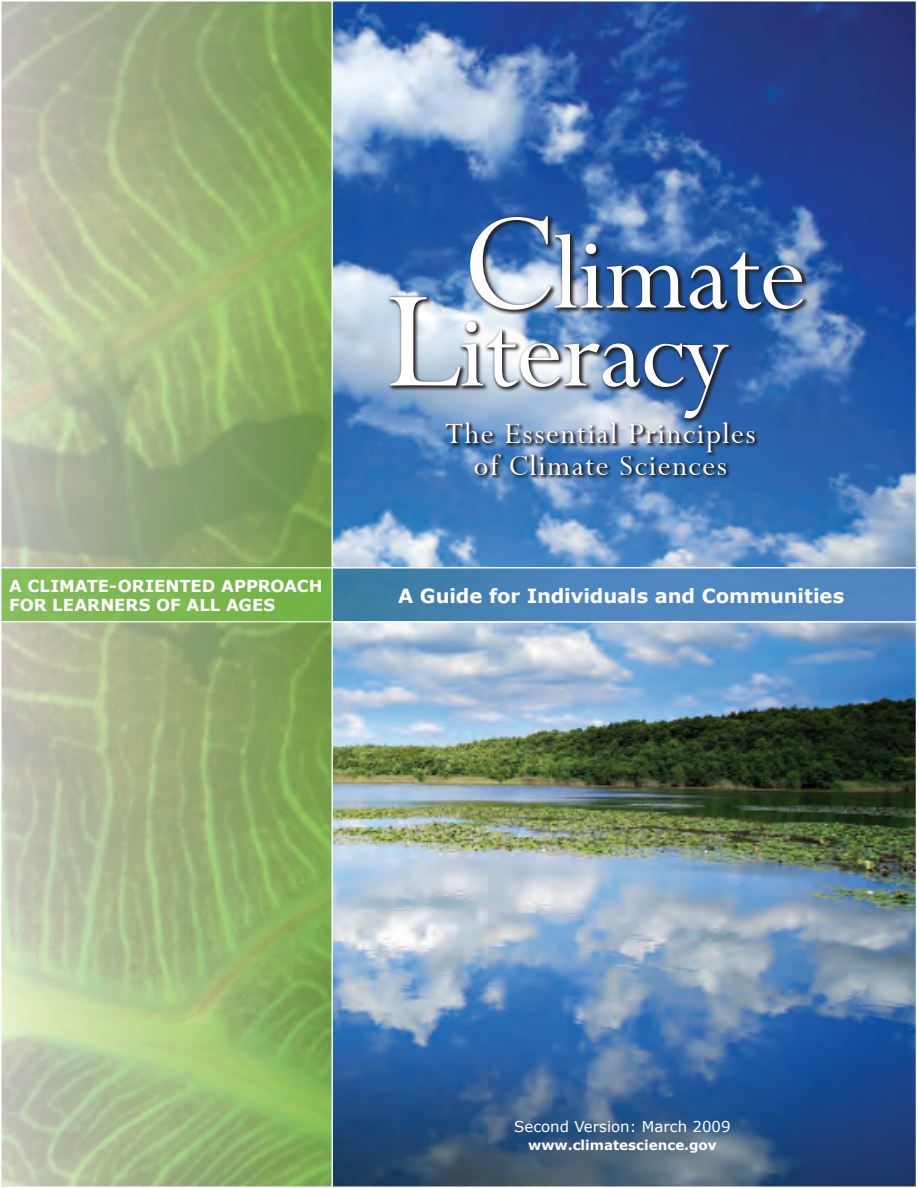
<style>
.page{position:relative;width:918px;height:1188px;background:#fff}
.page>*{position:absolute;margin:0;border:0;box-sizing:border-box;transform-origin:0 0}
.t1{font:117.9px "Rapid Normal";color:#fff}
.t2{font:33px/31.3px "Rapid Normal";letter-spacing:.05em;color:#fff;text-align:center}
.t3{font:700 19.5px "Verdana";letter-spacing:-.005em;color:#fff}
.t4{font:700 16.5px/19.5px "Verdana";color:#fff}
.t5{font:15px "Verdana";color:#fff}
.t6{font:700 13.5px "Verdana";color:#fff}
.s1{font-size:157.2px}
</style>
<div class="page">
<img style="left:333px;top:3px;width:581px;height:1182px">
<img style="left:3px;top:3px;width:327px;height:1182px">
<div style="left:0;top:0;width:333px;height:1188px;border:2px solid #fff"></div>
<div style="left:1px;top:568px;width:916px;height:54px;background:linear-gradient(to bottom,#7bb950,#7bb950)"></div>
<div style="left:0;top:567px;width:918px;height:55px;border:2px solid #fff"></div>
<div style="left:332px;top:567px;width:585px;height:55px;background:linear-gradient(to right,#3f7fa9,#5689ca);border:2px solid #fff"></div>
<svg style="left:467px;top:212px;width:341px;height:102px"></svg>
<svg style="left:386px;top:293px;width:348px;height:130px"></svg>
<svg style="left:443px;top:420px;width:316px;height:59px"></svg>
<p class="t4" style="left:9px;top:576px;width:315px">A CLIMATE-ORIENTED APPROACH<br>FOR LEARNERS OF ALL AGES</p>
<h1 class="t1" style="left:464px;top:200px;width:343px"><span class="s1">C</span>limate</h1>
<h1 class="t1" style="left:384px;top:278px;width:344px"><span class="s1">L</span>iteracy</h1>
<h2 class="t2" style="left:445px;top:417px;width:312px">The Essential Principles of Climate Sciences</h2>
<p class="t3" style="left:398px;top:583px;width:448px">A Guide for Individuals and Communities</p>
<p class="t5" style="left:514px;top:1117px;width:218px">Second Version: March 2009</p>
<p class="t6" style="left:528px;top:1136px;width:190px">www.climatescience.gov</p>
</div>
